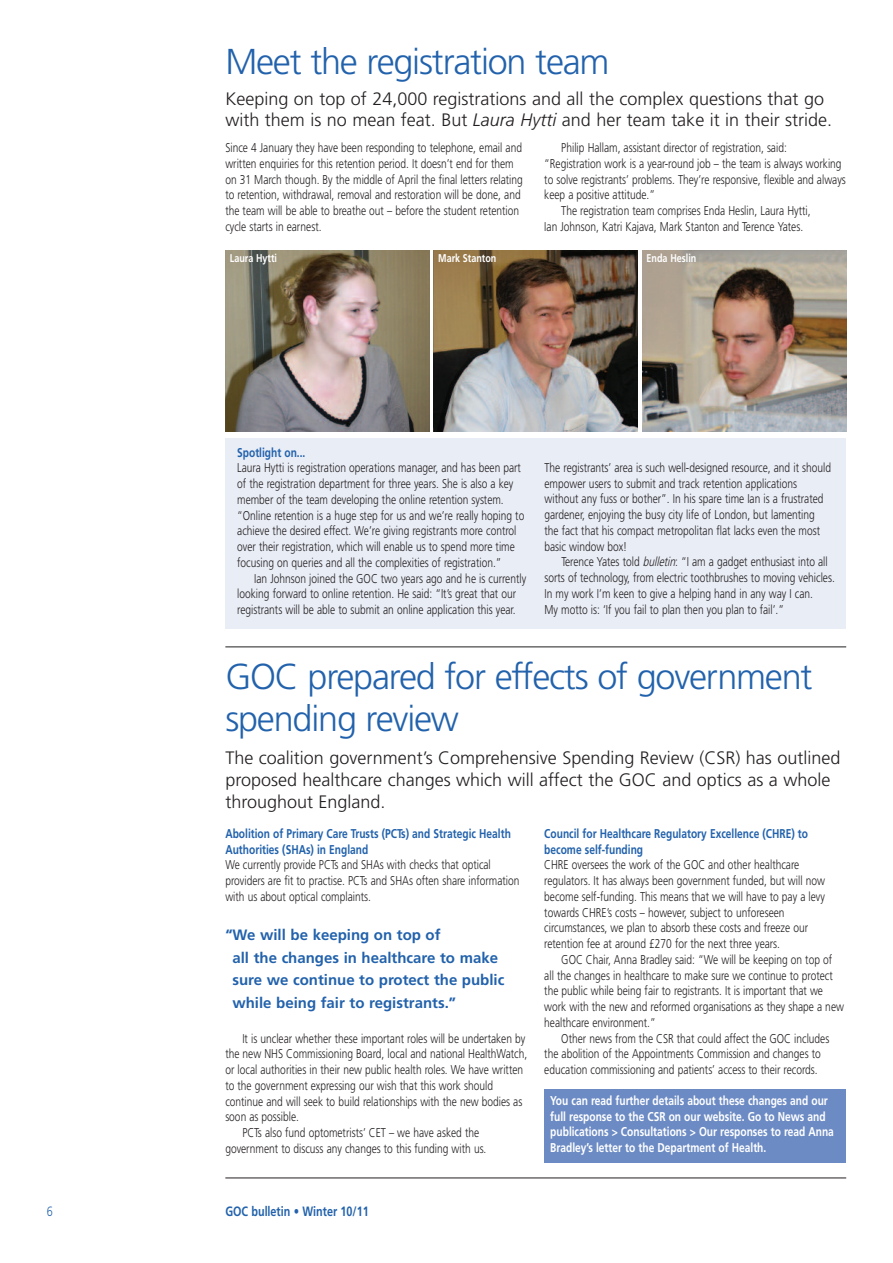
<style>
.page{position:relative;width:893px;height:1263px;background:#fff}
.page>*{position:absolute;margin:0;border:0;box-sizing:border-box;transform-origin:0 0}
.t1{font:300 36px/42px "Frutiger";letter-spacing:-.035em;color:#2262ac}
.t2{font:300 18px/21.8px "Frutiger";color:#231f20}
.t3{font:700 15px/22.5px "Frutiger";color:#2262ac}
.t4{font:700 condensed 13.5px "Frutiger";color:#2262ac}
.t5{font:300 condensed 13.5px "Frutiger";color:#2262ac}
.t6{font:300 condensed 12.75px/15.8px "Frutiger";color:#231f20}
.t7{font:700 condensed 12.75px/15.8px "Frutiger";color:#fff}
.t8{font:700 condensed 12.75px/15.8px "Frutiger";color:#2262ac}
.t9{font:700 condensed 11.25px "Frutiger";color:#fff}
.s1{font-style:italic}
</style>
<div class="page">
<div style="left:225px;top:438px;width:621px;height:191px;background:#e9edf6"></div>
<hr style="left:225px;top:1178px;width:621px;height:1px;background:#231f20">
<img style="left:225px;top:250px;width:204px;height:182px">
<img style="left:434px;top:250px;width:204px;height:182px">
<img style="left:642px;top:250px;width:204px;height:182px">
<div style="left:544px;top:1089px;width:302px;height:73px;background:#6c8bc4"></div>
<hr style="left:225px;top:647px;width:621px;height:1px;background:#231f20">
<h1 class="t1" style="left:225px;top:43px;width:386px">Meet the registration team</h1>
<h2 class="t2" style="left:225px;top:89px;width:608px">Keeping on top of 24,000 registrations and all the complex questions that go with them is no mean feat. But <span class="s1">Laura Hytti</span> and her team take it in their stride.</h2>
<p class="t6" style="left:225px;top:140px;width:299px">Since 4 January they have been responding to telephone, email and written enquiries for this retention period. It doesn’t end for them on 31 March though. By the middle of April the final letters relating to retention, withdrawal, removal and restoration will be done, and the team will be able to breathe out – before the student retention cycle starts in earnest.</p>
<p class="t6" style="left:561px;top:140px;width:227px">Philip Hallam, assistant director of registration, said:</p>
<p class="t6" style="left:544px;top:156px;width:299px">“Registration work is a year-round job – the team is always working</p>
<p class="t6" style="left:544px;top:171px;width:303px">to solve registrants’ problems. They’re responsive, flexible and always</p>
<p class="t6" style="left:544px;top:187px;width:112px">keep a positive attitude.”</p>
<p class="t6" style="left:561px;top:203px;width:251px">The registration team comprises Enda Heslin, Laura Hytti,</p>
<p class="t6" style="left:544px;top:219px;width:260px">Ian Johnson, Katri Kajava, Mark Stanton and Terence Yates.</p>
<p class="t9" style="left:230px;top:252px;width:49px">Laura Hytti</p>
<p class="t9" style="left:438px;top:252px;width:60px">Mark Stanton</p>
<p class="t9" style="left:647px;top:252px;width:51px">Enda Heslin</p>
<p class="t8" style="left:237px;top:444px;width:70px">Spotlight on...</p>
<p class="t6" style="left:237px;top:460px;width:289px">Laura Hytti is registration operations manager, and has been part of the registration department for three years. She is also a key member of the team developing the online retention system. “Online retention is a huge step for us and we’re really hoping to achieve the desired effect. We’re giving registrants more control over their registration, which will enable us to spend more time focusing on queries and all the complexities of registration.”</p>
<p class="t6" style="left:237px;top:570px;width:291px;text-indent:17px">Ian Johnson joined the GOC two years ago and he is currently looking forward to online retention. He said: “It’s great that our registrants will be able to submit an online application this year.</p>
<p class="t6" style="left:544px;top:460px;width:288px">The registrants’ area is such well-designed resource, and it should empower users to submit and track retention applications without any fuss or bother”. In his spare time Ian is a frustrated gardener, enjoying the busy city life of London, but lamenting the fact that his compact metropolitan flat lacks even the most basic window box!</p>
<p class="t6" style="left:544px;top:554px;width:292px;text-indent:17px">Terence Yates told <span class="s1">bulletin</span>: “I am a gadget enthusiast into all sorts of technology, from electric toothbrushes to moving vehicles.<br>In my work I’m keen to give a helping hand in any way I can.<br>My motto is: ‘If you fail to plan then you plan to fail’.”</p>
<h1 class="t1" style="left:225px;top:658px;width:589px">GOC prepared for effects of government spending review</h1>
<h2 class="t2" style="left:225px;top:748px;width:617px">The coalition government’s Comprehensive Spending Review (CSR) has outlined proposed healthcare changes which will affect the GOC and optics as a whole throughout England.</h2>
<p class="t8" style="left:225px;top:826px;width:287px">Abolition of Primary Care Trusts (PCTs) and Strategic Health<br>Authorities (SHAs) in England</p>
<p class="t6" style="left:225px;top:857px;width:296px">We currently provide PCTs and SHAs with checks that optical providers are fit to practise. PCTs and SHAs often share information with us about optical complaints.</p>
<p class="t3" style="left:232px;top:925px;width:273px;text-indent:-7px">“We will be keeping on top of<br>all the changes in healthcare to make sure we continue to protect the public while being fair to registrants.”</p>
<p class="t6" style="left:242px;top:1030px;width:284px">It is unclear whether these important roles will be undertaken by</p>
<p class="t6" style="left:225px;top:1046px;width:303px">the new NHS Commissioning Board, local and national HealthWatch,</p>
<p class="t6" style="left:225px;top:1062px;width:299px">or local authorities in their new public health roles. We have written</p>
<p class="t6" style="left:225px;top:1078px;width:269px">to the government expressing our wish that this work should</p>
<p class="t6" style="left:225px;top:1093px;width:298px">continue and will seek to build relationships with the new bodies as</p>
<p class="t6" style="left:225px;top:1109px;width:75px">soon as possible.</p>
<p class="t6" style="left:242px;top:1125px;width:238px">PCTs also fund optometrists’ CET – we have asked the</p>
<p class="t6" style="left:225px;top:1141px;width:263px">government to discuss any changes to this funding with us.</p>
<p class="t8" style="left:544px;top:826px;width:265px">Council for Healthcare Regulatory Excellence (CHRE) to become self-funding</p>
<p class="t6" style="left:544px;top:857px;width:282px">CHRE oversees the work of the GOC and other healthcare regulators. It has always been government funded, but will now become self-funding. This means that we will have to pay a levy towards CHRE’s costs – however, subject to unforeseen circumstances, we plan to absorb these costs and freeze our retention fee at around £270 for the next three years.</p>
<p class="t6" style="left:544px;top:952px;width:301px;text-indent:17px">GOC Chair, Anna Bradley said: “We will be keeping on top of all the changes in healthcare to make sure we continue to protect the public while being fair to registrants. It is important that we work with the new and reformed organisations as they shape a new healthcare environment.”</p>
<p class="t6" style="left:544px;top:1030px;width:287px;text-indent:17px">Other news from the CSR that could affect the GOC includes the abolition of the Appointments Commission and changes to education commissioning and patients’ access to their records.</p>
<p class="t7" style="left:550px;top:1092px;width:285px">You can read further details about these changes and our full response to the CSR on our website. Go to News and publications &gt; Consultations &gt; Our responses to read Anna Bradley’s letter to the Department of Health.</p>
<p class="t5" style="left:47px;top:1203px;width:8px">6</p>
<p class="t4" style="left:225px;top:1203px;width:145px">GOC bulletin • Winter 10/11</p>
</div>
